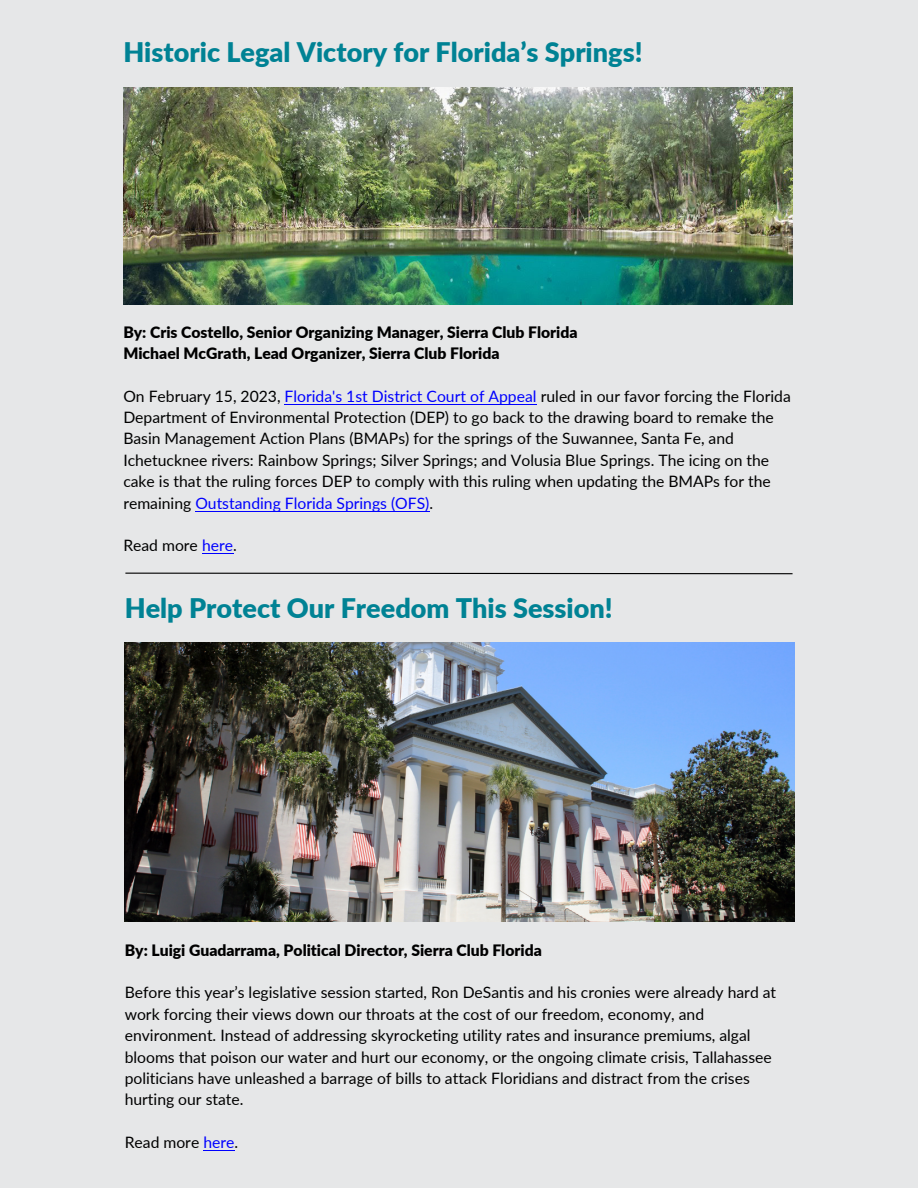
<style>
.page{position:relative;width:918px;height:1188px;background:#e6e7e8}
.page>*{position:absolute;margin:0;border:0;box-sizing:border-box;transform-origin:0 0}
.t1{font:900 27px "Lato";color:#008294}
.t2{font:15.75px/21.3px "Lato";color:#000}
.t3{font:900 15.75px/21.3px "Lato";color:#000}
.s1{color:#00f}
</style>
<div class="page">
<svg style="left:125px;top:572px;width:668px;height:3px"></svg>
<img style="left:123px;top:87px;width:670px;height:217px">
<img style="left:125px;top:643px;width:669px;height:279px">
<hr style="left:285px;top:404px;width:252px;height:1px;background:#00f">
<hr style="left:195px;top:511px;width:235px;height:1px;background:#00f">
<hr style="left:202px;top:553px;width:31px;height:1px;background:#00f">
<hr style="left:203px;top:1150px;width:31px;height:1px;background:#00f">
<h1 class="t1" style="left:123px;top:35px;width:521px">Historic Legal Victory for Florida’s Springs!</h1>
<p class="t3" style="left:123px;top:321px;width:456px">By: Cris Costello, Senior Organizing Manager, Sierra Club Florida<br>Michael McGrath, Lead Organizer, Sierra Club Florida</p>
<p class="t2" style="left:123px;top:385px;width:669px">On February 15, 2023, <span class="s1">Florida's 1st District Court of Appeal</span> ruled in our favor forcing the Florida Department of Environmental Protection (DEP) to go back to the drawing board to remake the Basin Management Action Plans (BMAPs) for the springs of the Suwannee, Santa Fe, and Ichetucknee rivers: Rainbow Springs; Silver Springs; and Volusia Blue Springs. The icing on the cake is that the ruling forces DEP to comply with this ruling when updating the BMAPs for the remaining <span class="s1">Outstanding Florida Springs (OFS)</span>.</p>
<p class="t2" style="left:123px;top:535px;width:115px">Read more <span class="s1">here</span>.</p>
<h1 class="t1" style="left:125px;top:591px;width:490px">Help Protect Our Freedom This Session!</h1>
<p class="t3" style="left:125px;top:939px;width:419px">By: Luigi Guadarrama, Political Director, Sierra Club Florida</p>
<p class="t2" style="left:125px;top:982px;width:653px">Before this year’s legislative session started, Ron DeSantis and his cronies were already hard at work forcing their views down our throats at the cost of our freedom, economy, and environment. Instead of addressing skyrocketing utility rates and insurance premiums, algal blooms that poison our water and hurt our economy, or the ongoing climate crisis, Tallahassee politicians have unleashed a barrage of bills to attack Floridians and distract from the crises hurting our state.</p>
<p class="t2" style="left:125px;top:1131px;width:115px">Read more <span class="s1">here</span>.</p>
</div>
